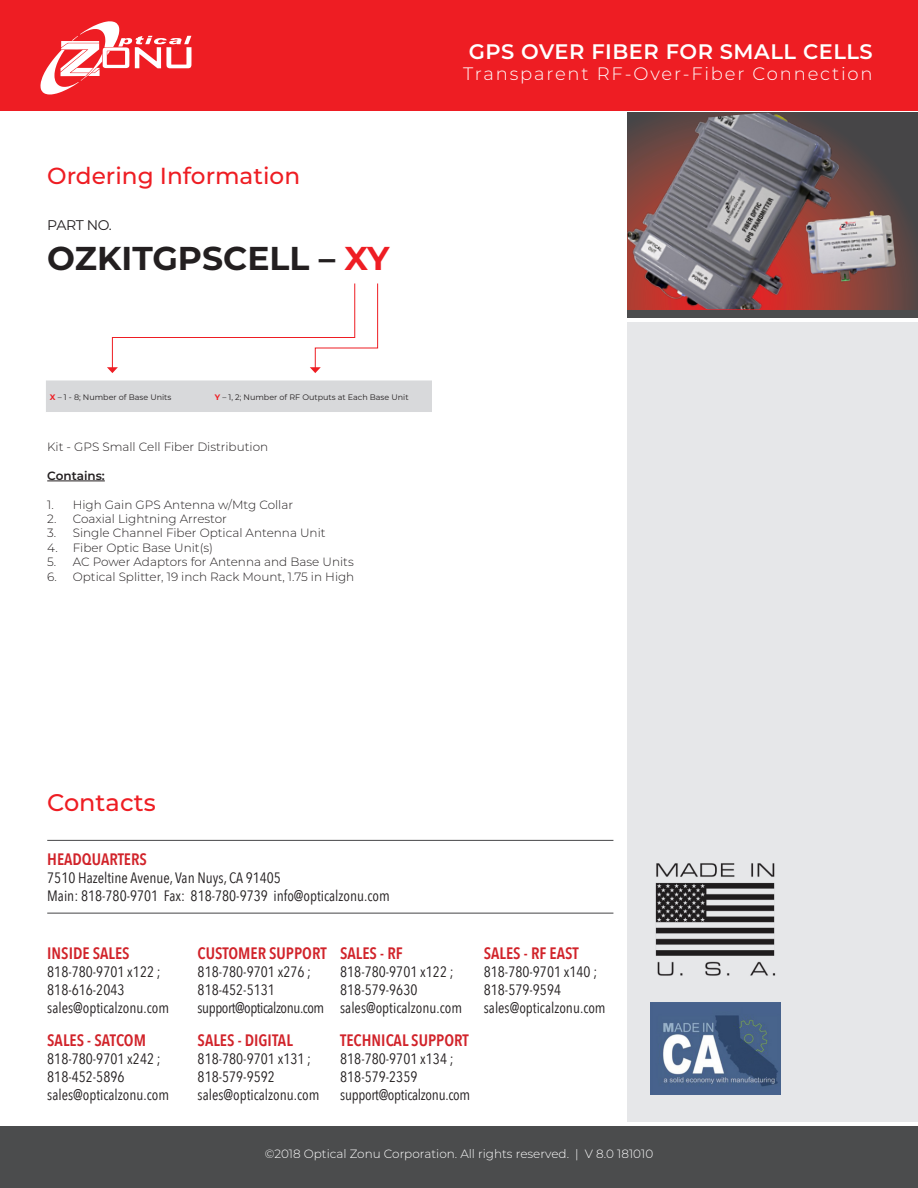
<style>
.page{position:relative;width:918px;height:1188px;background:#fff}
.page>*{position:absolute;margin:0;border:0;box-sizing:border-box;transform-origin:0 0}
.t1{font:700 33px "Montserrat";color:#231f20}
.t2{font:500 24px "Montserrat";color:#ee1d23}
.t3{font:500 23.25px "Montserrat";color:#ee1d23}
.t4{font:600 21px "Montserrat";letter-spacing:.025em;color:#fff}
.t5{font:300 18px "Montserrat";letter-spacing:.1em;color:#fff}
.t6{font:600 16.5px "Avenir Next Condensed";color:#d1232a}
.t7{font:15px/18px "Avenir Next Condensed";color:#231f20}
.t8{font:15px/18px "Avenir Next Condensed";letter-spacing:-.03em;color:#231f20}
.t9{font:15px/18px "Avenir Next Condensed";letter-spacing:-.02em;color:#231f20}
.t10{font:14.1px "Montserrat";letter-spacing:-.03em;color:#231f20}
.t11{font:300 12px "Montserrat";color:#231f20}
.t12{font:300 12px "Montserrat";color:#fff}
.t13{font:600 12px "Montserrat";color:#231f20}
.t14{font:7.95px "Montserrat";color:#231f20}
.s1{color:#ee1d23}
.s2{font-weight:700;color:#ee1d23}
</style>
<div class="page">
<div style="left:0;top:0;width:918px;height:111px;background:#ee1d23"></div>
<div style="left:0;top:1126px;width:918px;height:62px;background:#4b4c4d"></div>
<svg style="left:40px;top:21px;width:151px;height:74px"></svg>
<div style="left:627px;top:322px;width:291px;height:800px;background:#e6e7e9"></div>
<div style="left:627px;top:309px;width:291px;height:9px;background:#4b4c4d"></div>
<img style="left:655px;top:863px;width:121px;height:113px">
<img style="left:650px;top:1003px;width:131px;height:92px">
<img style="left:627px;top:113px;width:291px;height:196px">
<hr style="left:47px;top:913px;width:566px;height:1px;background:#454547">
<hr style="left:47px;top:840px;width:566px;height:1px;background:#454547">
<div style="left:46px;top:380px;width:386px;height:32px;background:#d8d9db"></div>
<svg style="left:107px;top:283px;width:271px;height:90px"></svg>
<hr style="left:47px;top:481px;width:58px;height:1px;background:#231f20">
<h3 class="t3" style="left:47px;top:160px;width:254px">Ordering Information</h3>
<p class="t10" style="left:47px;top:216px;width:66px">PART NO.</p>
<h1 class="t1" style="left:47px;top:234px;width:344px">OZKITGPSCELL – <span class="s1">XY</span></h1>
<p class="t14" style="left:50px;top:392px;width:123px"><span class="s2">X</span> – 1 - 8; Number of Base Units</p>
<p class="t14" style="left:215px;top:392px;width:195px"><span class="s2">Y</span> – 1, 2; Number of RF Outputs at Each Base Unit</p>
<p class="t11" style="left:47px;top:438px;width:222px">Kit - GPS Small Cell Fiber Distribution</p>
<p class="t13" style="left:47px;top:467px;width:59px">Contains:</p>
<p class="t11" style="left:47px;top:496px;width:247px">1. High Gain GPS Antenna w/Mtg Collar</p>
<p class="t11" style="left:47px;top:510px;width:181px">2. Coaxial Lightning Arrestor</p>
<p class="t11" style="left:47px;top:525px;width:280px">3. Single Channel Fiber Optical Antenna Unit</p>
<p class="t11" style="left:47px;top:539px;width:167px">4. Fiber Optic Base Unit(s)</p>
<p class="t11" style="left:47px;top:554px;width:308px">5. AC Power Adaptors for Antenna and Base Units</p>
<p class="t11" style="left:47px;top:568px;width:309px">6. Optical Splitter, 19 inch Rack Mount, 1.75 in High</p>
<h3 class="t4" style="left:469px;top:36px;width:405px">GPS OVER FIBER FOR SMALL CELLS</h3>
<p class="t5" style="left:463px;top:62px;width:411px">Transparent RF-Over-Fiber Connection</p>
<h2 class="t2" style="left:47px;top:785px;width:110px">Contacts</h2>
<p class="t6" style="left:47px;top:845px;width:101px">HEADQUARTERS</p>
<p class="t7" style="left:47px;top:868px;width:344px">7510 Hazeltine Avenue, Van Nuys, CA 91405<br>Main: 818-780-9701 Fax: 818-780-9739 info@opticalzonu.com</p>
<p class="t6" style="left:47px;top:939px;width:84px">INSIDE SALES</p>
<p class="t7" style="left:47px;top:962px;width:123px">818-780-9701 x122 ;<br>818-616-2043 sales@opticalzonu.com</p>
<p class="t6" style="left:47px;top:1026px;width:100px">SALES - SATCOM</p>
<p class="t7" style="left:47px;top:1049px;width:123px">818-780-9701 x242 ;<br>818-452-5896 sales@opticalzonu.com</p>
<p class="t6" style="left:198px;top:939px;width:131px">CUSTOMER SUPPORT</p>
<p class="t8" style="left:198px;top:962px;width:128px">818-780-9701 x276 ;<br>818-452-5131 support@opticalzonu.com</p>
<p class="t6" style="left:198px;top:1026px;width:97px">SALES - DIGITAL</p>
<p class="t7" style="left:198px;top:1049px;width:123px">818-780-9701 x131 ;<br>818-579-9592 sales@opticalzonu.com</p>
<p class="t6" style="left:340px;top:939px;width:64px">SALES - RF</p>
<p class="t7" style="left:340px;top:962px;width:123px">818-780-9701 x122 ;<br>818-579-9630 sales@opticalzonu.com</p>
<p class="t6" style="left:340px;top:1026px;width:130px">TECHNICAL SUPPORT</p>
<p class="t9" style="left:340px;top:1049px;width:131px">818-780-9701 x134 ;<br>818-579-2359 support@opticalzonu.com</p>
<p class="t6" style="left:484px;top:939px;width:96px">SALES - RF EAST</p>
<p class="t7" style="left:484px;top:962px;width:123px">818-780-9701 x140 ;<br>818-579-9594 sales@opticalzonu.com</p>
<p class="t12" style="left:265px;top:1146px;width:390px">©2018 Optical Zonu Corporation. All rights reserved. | V 8.0 181010</p>
</div>
